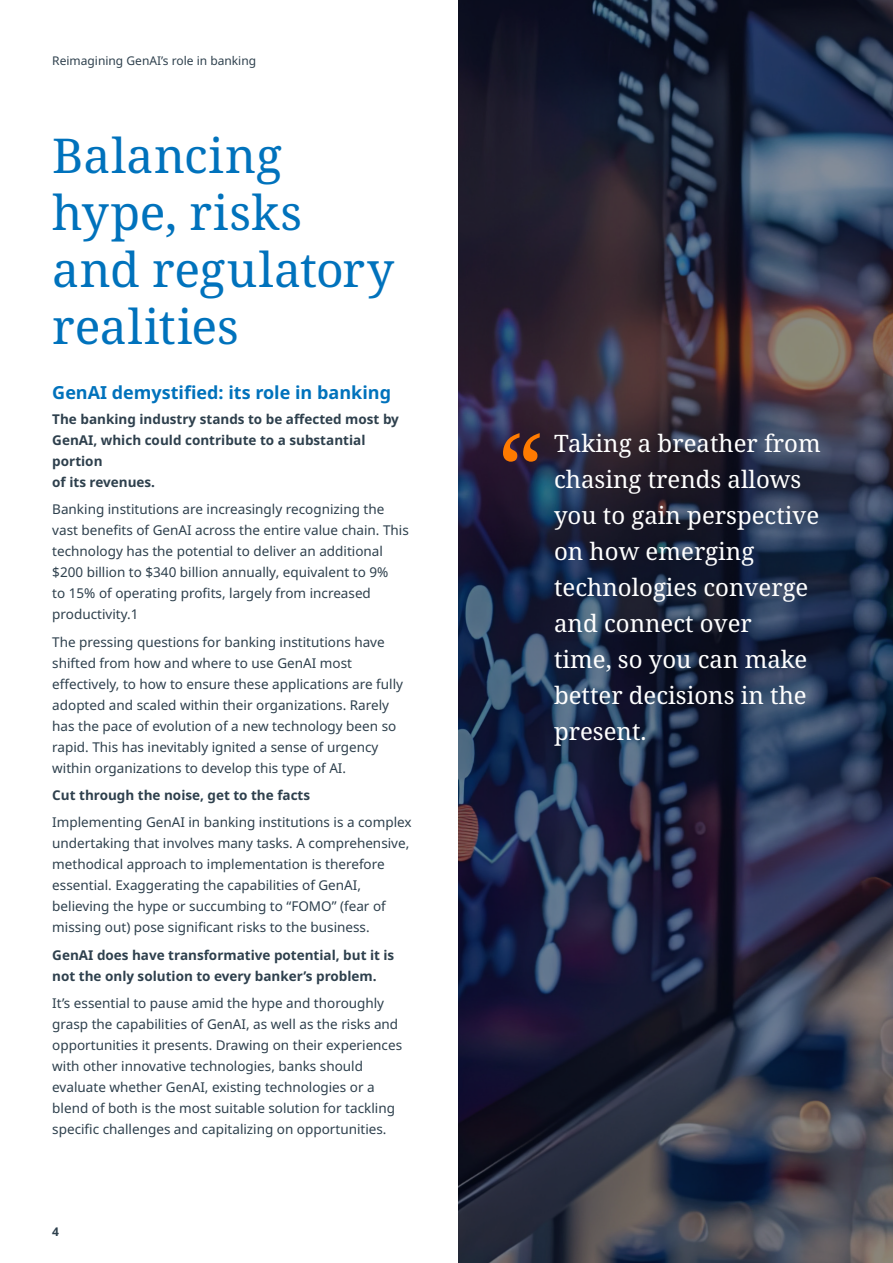
<style>
.page{position:relative;width:893px;height:1263px;background:#fff}
.page>*{position:absolute;margin:0;border:0;box-sizing:border-box;transform-origin:0 0}
.HEADING_1_32pt{font:48px/57px "Noto Serif";letter-spacing:.005em;color:#0072bc}
.QUOTATION_TEXT_16pt{font:24px/36px "Noto Serif";color:#fff}
.HEADING_3_12pt{font:700 18px "Noto Sans";color:#0072bc}
.t1{font:13.5px/21px "Noto Sans";color:#2e404d}
.t2{font:700 13.5px/21px "Noto Sans";color:#2e404d}
.t3{font:12px "Noto Sans";color:#2e404d}
.t4{font:700 12px "Noto Sans";color:#2e404d}
</style>
<div class="page">
<img style="left:458px;top:0;width:435px;height:1263px">
<svg style="left:503px;top:433px;width:37px;height:29px"></svg>
<p class="t3" style="left:52px;top:54px;width:205px">Reimagining GenAI’s role in banking</p>
<p class="HEADING_1_32pt" style="left:52px;top:129px;width:343px">Balancing hype, risks and regulatory realities</p>
<p class="HEADING_3_12pt" style="left:52px;top:382px;width:340px">GenAI demystified: its role in banking</p>
<p class="t2" style="left:52px;top:409px;width:348px">The banking industry stands to be affected most by<br>GenAI, which could contribute to a substantial portion<br>of its revenues.</p>
<p class="t1" style="left:52px;top:499px;width:358px">Banking institutions are increasingly recognizing the vast benefits of GenAI across the entire value chain. This technology has the potential to deliver an additional $200 billion to $340 billion annually, equivalent to 9%<br>to 15% of operating profits, largely from increased productivity.1</p>
<p class="t1" style="left:52px;top:631px;width:352px">The pressing questions for banking institutions have shifted from how and where to use GenAI most effectively, to how to ensure these applications are fully adopted and scaled within their organizations. Rarely has the pace of evolution of a new technology been so rapid. This has inevitably ignited a sense of urgency within organizations to develop this type of AI.</p>
<p class="t2" style="left:52px;top:785px;width:259px">Cut through the noise, get to the facts</p>
<p class="t1" style="left:52px;top:812px;width:361px">Implementing GenAI in banking institutions is a complex undertaking that involves many tasks. A comprehensive, methodical approach to implementation is therefore essential. Exaggerating the capabilities of GenAI, believing the hype or succumbing to “FOMO” (fear of missing out) pose significant risks to the business.</p>
<p class="t2" style="left:52px;top:945px;width:344px">GenAI does have transformative potential, but it is not the only solution to every banker’s problem.</p>
<p class="t1" style="left:52px;top:993px;width:351px">It’s essential to pause amid the hype and thoroughly grasp the capabilities of GenAI, as well as the risks and opportunities it presents. Drawing on their experiences with other innovative technologies, banks should evaluate whether GenAI, existing technologies or a blend of both is the most suitable solution for tackling specific challenges and capitalizing on opportunities.</p>
<p class="t4" style="left:52px;top:1225px;width:8px">4</p>
<p class="QUOTATION_TEXT_16pt" style="left:554px;top:426px;width:268px">Taking a breather from chasing trends allows you to gain perspective on how emerging technologies converge and connect over<br>time, so you can make better decisions in the present.</p>
</div>
